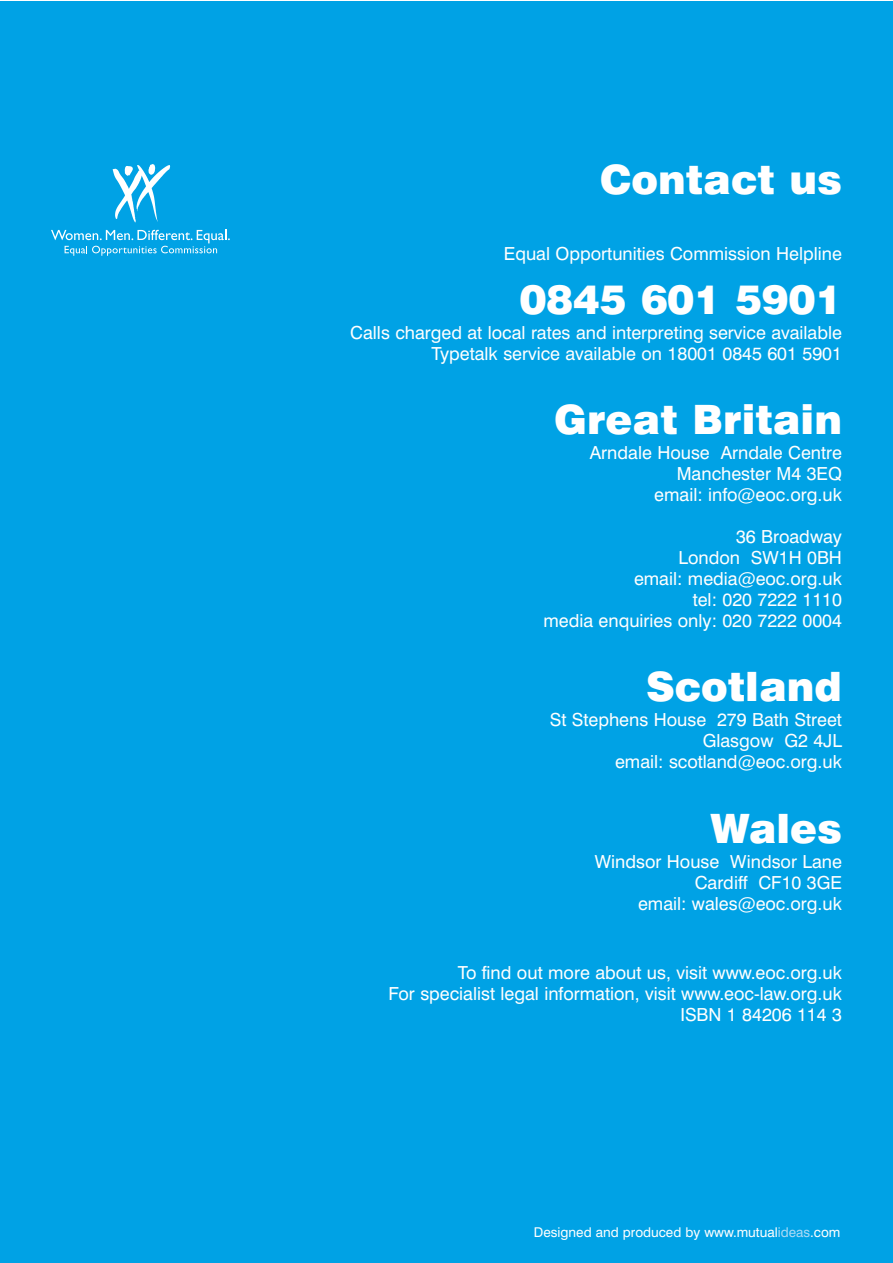
<style>
.page{position:relative;width:893px;height:1263px;background:#fff}
.page>*{position:absolute;margin:0;border:0;box-sizing:border-box;transform-origin:0 0}
.t1{font:900 40.5px "Swiss 721 BT";color:#fff}
.t2{font:18px/21px "Swiss 721 BT";color:#fff;text-align:right}
.t3{font:13.5px "Swiss 721 BT";color:#fff}
.s1{color:#abdaf5}
</style>
<div class="page">
<div style="left:0;top:1px;width:892px;height:1262px;background:#00a2e5"></div>
<svg style="left:51px;top:230px;width:179px;height:26px"></svg>
<svg style="left:113px;top:164px;width:57px;height:59px"></svg>
<h1 class="t1" style="left:600px;top:165px;width:244px">Contact us</h1>
<p class="t2" style="left:504px;top:245px;width:340px">Equal Opportunities Commission Helpline</p>
<h1 class="t1" style="left:520px;top:285px;width:324px">0845 601 5901</h1>
<p class="t2" style="left:350px;top:324px;width:493px">Calls charged at local rates and interpreting service available<br>Typetalk service available on 18001 0845 601 5901</p>
<h1 class="t1" style="left:554px;top:405px;width:289px">Great Britain</h1>
<p class="t2" style="left:590px;top:444px;width:254px">Arndale House Arndale Centre<br>Manchester M4 3EQ<br>email: info@eoc.org.uk</p>
<p class="t2" style="left:543px;top:528px;width:300px">36 Broadway<br>London SW1H 0BH<br>email: media@eoc.org.uk<br>tel: 020 7222 1110<br>media enquiries only: 020 7222 0004</p>
<h1 class="t1" style="left:646px;top:672px;width:197px">Scotland</h1>
<p class="t2" style="left:550px;top:711px;width:294px">St Stephens House 279 Bath Street<br>Glasgow G2 4JL<br>email: scotland@eoc.org.uk</p>
<h1 class="t1" style="left:710px;top:814px;width:133px">Wales</h1>
<p class="t2" style="left:595px;top:853px;width:249px">Windsor House Windsor Lane<br>Cardiff CF10 3GE<br>email: wales@eoc.org.uk</p>
<p class="t2" style="left:388px;top:964px;width:455px">To find out more about us, visit www.eoc.org.uk<br>For specialist legal information, visit www.eoc-law.org.uk<br>ISBN 1 84206 114 3</p>
<p class="t3" style="left:534px;top:1227px;width:308px">Designed and produced by www.mutual<span class="s1">ideas</span>.com</p>
</div>
